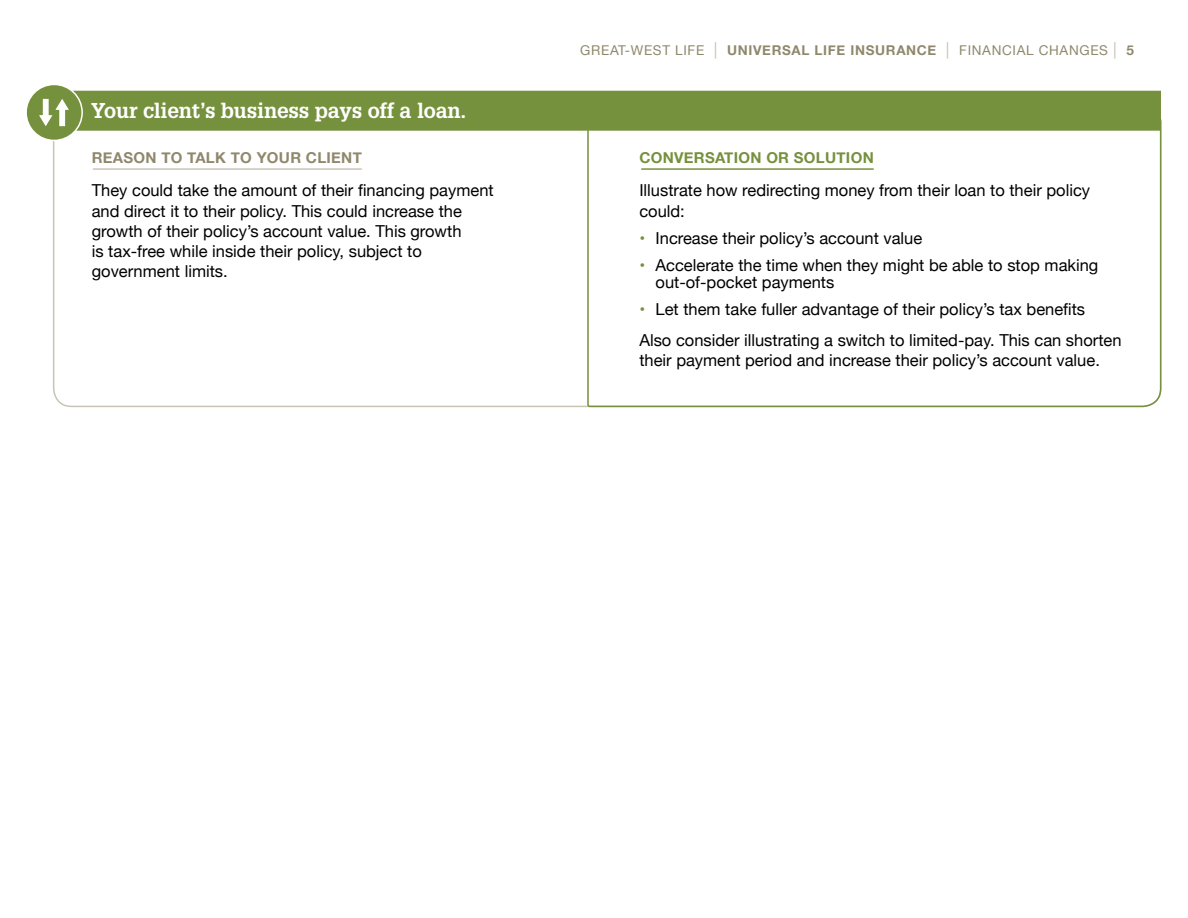
<style>
.page{position:relative;width:1188px;height:918px;background:#fff}
.page>*{position:absolute;margin:0;border:0;box-sizing:border-box;transform-origin:0 0}
.t1{font:700 21px "Glypha LT Std";letter-spacing:-.01em;color:#fff}
.t2{font:16.5px/20.2px "Helvetica Neue";color:#000}
.t3{font:700 15px "Helvetica Neue";letter-spacing:.02em;color:#90886d}
.t4{font:700 15px "Helvetica Neue";letter-spacing:.02em;color:#76913d}
.t5{font:13.5px "Helvetica Neue";letter-spacing:.05em;color:#90886d}
.s1{font-size:16.5px;color:#c7c4b6}
.s2{font-weight:700}
.s3{font-weight:700;color:#76913d}
</style>
<div class="page">
<svg style="left:586px;top:119px;width:576px;height:289px"></svg>
<div style="left:73px;top:91px;width:1088px;height:40px;background:#76913d"></div>
<hr style="left:93px;top:168px;width:269px;height:2px;background:#90886d">
<hr style="left:641px;top:168px;width:233px;height:2px;background:#76913d">
<div style="left:26px;top:84px;width:56px;height:56px;background:#76913d;border-radius:50%"></div>
<div style="left:25px;top:84px;width:58px;height:57px;border:2px solid #fff;border-radius:50%"></div>
<svg style="left:39px;top:98px;width:30px;height:29px"></svg>
<p class="t1" style="left:91px;top:97px;width:377px">Your client’s business pays off a loan.</p>
<p class="t3" style="left:92px;top:145px;width:272px">REASON TO TALK TO YOUR CLIENT</p>
<p class="t2" style="left:92px;top:181px;width:403px">They could take the amount of their financing payment and direct it to their policy. This could increase the growth of their policy’s account value. This growth<br>is tax-free while inside their policy, subject to government limits.</p>
<p class="t5" style="left:580px;top:40px;width:555px">GREAT-WEST LIFE <span class="s1">|</span> <span class="s2">UNIVERSAL LIFE INSURANCE</span> <span class="s1">|</span> FINANCIAL CHANGES <span class="s1">|</span> <span class="s2">5</span></p>
<p class="t4" style="left:639px;top:145px;width:236px">CONVERSATION OR SOLUTION</p>
<p class="t2" style="left:639px;top:181px;width:452px">Illustrate how redirecting money from their loan to their policy could:</p>
<p class="t2" style="left:639px;top:229px;width:284px"><span class="s3">•</span> Increase their policy’s account value</p>
<p class="t2" style="left:656px;top:258px;width:444px;line-height:16.5px;text-indent:-16px"><span class="s3">•</span> Accelerate the time when they might be able to stop making out-of-pocket payments</p>
<p class="t2" style="left:639px;top:295px;width:484px;line-height:31px"><span class="s3">•</span> Let them take fuller advantage of their policy’s tax benefits<br>Also consider illustrating a switch to limited-pay. This can shorten</p>
<p class="t2" style="left:639px;top:351px;width:462px">their payment period and increase their policy’s account value.</p>
</div>
